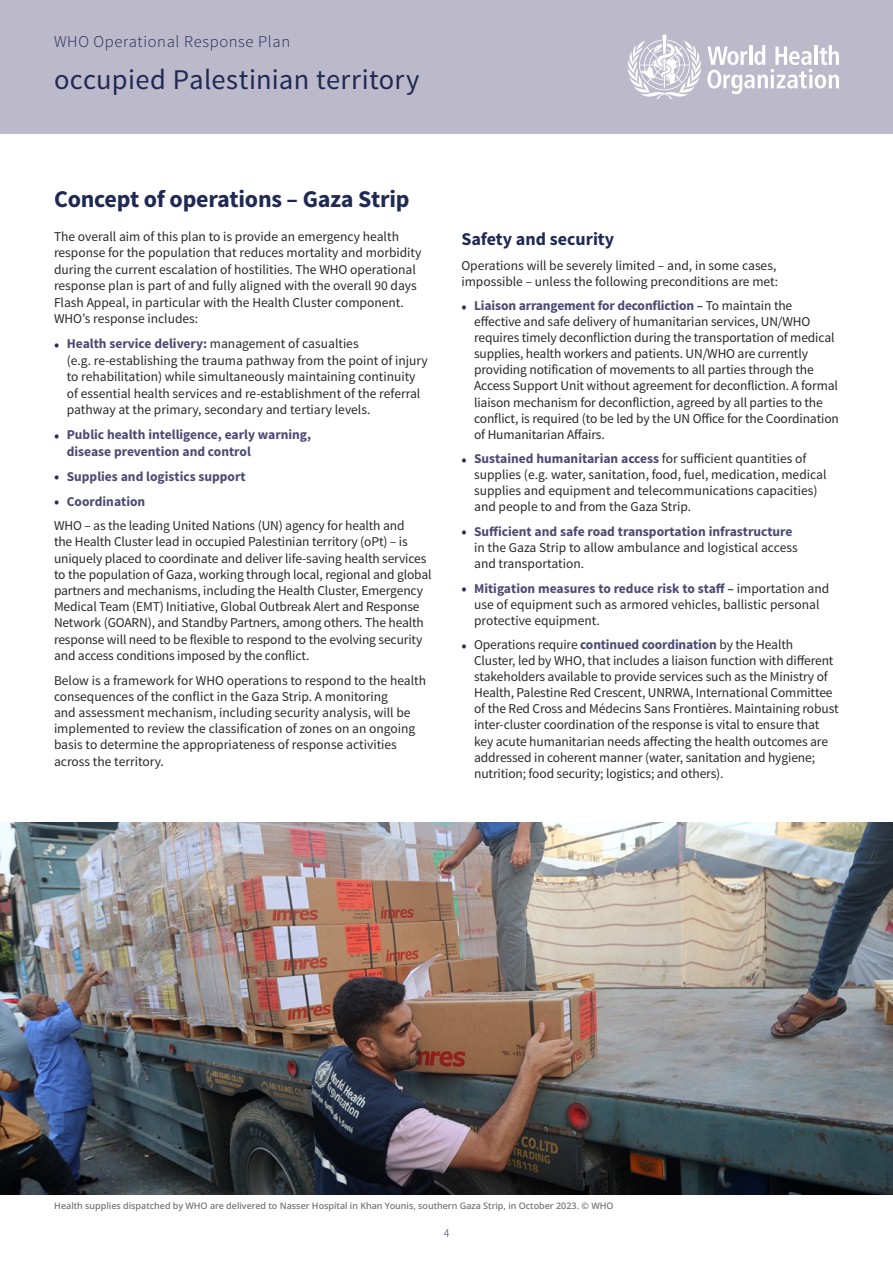
<style>
.page{position:relative;width:893px;height:1263px;background:#fff}
.page>*{position:absolute;margin:0;border:0;box-sizing:border-box;transform-origin:0 0}
.t1{font:28.5px "Source Sans Pro";letter-spacing:.01em;color:#1f2954}
.t2{font:700 24px "Source Sans Pro";letter-spacing:-.01em;color:#1f2954}
.t3{font:700 18px "Source Sans Pro";color:#1f2954}
.t4{font:300 16.5px "Source Sans Pro";letter-spacing:.04em;color:#1f2954}
.t5{font:13.5px/16px "Source Sans Pro";letter-spacing:-.01em;color:#282827}
.t6{font:700 13.5px/16.5px "Source Sans Pro";color:#4b4a73}
.t7{font:300 12px "Source Sans Pro";color:#292d59}
.t8{font:500 9px "Noto Sans";color:#706f6f}
.s1{font-size:17.25px;color:#292d59}
.s2{font-weight:700;color:#4b4a73}
.s3{font-weight:400;font-size:17.25px;color:#292d59}
</style>
<div class="page">
<div style="left:0;top:0;width:893px;height:134px;background:#bcb9cb"></div>
<svg style="left:628px;top:34px;width:211px;height:65px"></svg>
<img style="left:0;top:822px;width:893px;height:372px">
<p class="t4" style="left:54px;top:32px;width:238px">WHO Operational Response Plan</p>
<h1 class="t1" style="left:54px;top:62px;width:367px">occupied Palestinian territory</h1>
<h2 class="t2" style="left:54px;top:184px;width:357px">Concept of operations – Gaza Strip</h2>
<p class="t5" style="left:54px;top:228px;width:369px;line-height:16.5px">The overall aim of this plan to is provide an emergency health response for the population that reduces mortality and morbidity during the current escalation of hostilities. The WHO operational response plan is part of and fully aligned with the overall 90 days Flash Appeal, in particular with the Health Cluster component.<br>WHO’s response includes:</p>
<p class="t5" style="left:67px;top:336px;width:363px;line-height:16.5px;text-indent:-13px"><span class="s1">•</span> <span class="s2">Health service delivery:</span> management of casualties<br>(e.g. re‑establishing the trauma pathway from the point of injury to rehabilitation) while simultaneously maintaining continuity of essential health services and re-establishment of the referral pathway at the primary, secondary and tertiary levels.</p>
<p class="t6" style="left:67px;top:427px;width:246px;text-indent:-13px"><span class="s3">•</span> Public health intelligence, early warning, disease prevention and control</p>
<p class="t6" style="left:54px;top:468px;width:193px"><span class="s3">•</span> Supplies and logistics support</p>
<p class="t5" style="left:54px;top:489px;width:352px;line-height:24.8px"><span class="s1">•</span> <span class="s2">Coordination<br></span>WHO – as the leading United Nations (UN) agency for health and</p>
<p class="t5" style="left:54px;top:534px;width:379px">the Health Cluster lead in occupied Palestinian territory (oPt) – is uniquely placed to coordinate and deliver life-saving health services to the population of Gaza, working through local, regional and global partners and mechanisms, including the Health Cluster, Emergency Medical Team (EMT) Initiative, Global Outbreak Alert and Response Network (GOARN), and Standby Partners, among others. The health response will need to be flexible to respond to the evolving security and access conditions imposed by the conflict.</p>
<p class="t5" style="left:54px;top:672px;width:374px">Below is a framework for WHO operations to respond to the health consequences of the conflict in the Gaza Strip. A monitoring<br>and assessment mechanism, including security analysis, will be implemented to review the classification of zones on an ongoing basis to determine the appropriateness of response activities across the territory.</p>
<h3 class="t3" style="left:461px;top:227px;width:154px">Safety and security</h3>
<p class="t5" style="left:461px;top:257px;width:318px">Operations will be severely limited – and, in some cases, impossible – unless the following preconditions are met:</p>
<p class="t5" style="left:474px;top:298px;width:366px;text-indent:-13px"><span class="s1">•</span> <span class="s2">Liaison arrangement for deconfliction –</span> To maintain the effective and safe delivery of humanitarian services, UN/WHO requires timely deconfliction during the transportation of medical supplies, health workers and patients. UN/WHO are currently providing notification of movements to all parties through the Access Support Unit without agreement for deconfliction. A formal liaison mechanism for deconfliction, agreed by all parties to the conflict, is required (to be led by the UN Office for the Coordination of Humanitarian Affairs.</p>
<p class="t5" style="left:474px;top:451px;width:354px;text-indent:-13px"><span class="s1">•</span> <span class="s2">Sustained humanitarian access</span> for sufficient quantities of supplies (e.g. water, sanitation, food, fuel, medication, medical supplies and equipment and telecommunications capacities) and people to and from the Gaza Strip.</p>
<p class="t5" style="left:474px;top:524px;width:325px;text-indent:-13px"><span class="s1">•</span> <span class="s2">Sufficient and safe road transportation infrastructure </span>in the Gaza Strip to allow ambulance and logistical access and transportation.</p>
<p class="t5" style="left:474px;top:580px;width:357px;text-indent:-13px"><span class="s1">•</span> <span class="s2">Mitigation measures to reduce risk to staff –</span> importation and use of equipment such as armored vehicles, ballistic personal protective equipment.</p>
<p class="t5" style="left:474px;top:637px;width:366px;text-indent:-13px"><span class="s1">•</span> Operations require <span class="s2">continued coordination</span> by the Health<br>Cluster, led by WHO, that includes a liaison function with different stakeholders available to provide services such as the Ministry of Health, Palestine Red Crescent, UNRWA, International Committee of the Red Cross and Médecins Sans Frontières. Maintaining robust inter-cluster coordination of the response is vital to ensure that key acute humanitarian needs affecting the health outcomes are addressed in coherent manner (water, sanitation and hygiene; nutrition; food security; logistics; and others).</p>
<p class="t8" style="left:54px;top:1199px;width:561px">Health supplies dispatched by WHO are delivered to Nasser Hospital in Khan Younis, southern Gaza Strip, in October 2023. © WHO</p>
<p class="t7" style="left:444px;top:1225px;width:7px">4</p>
</div>
